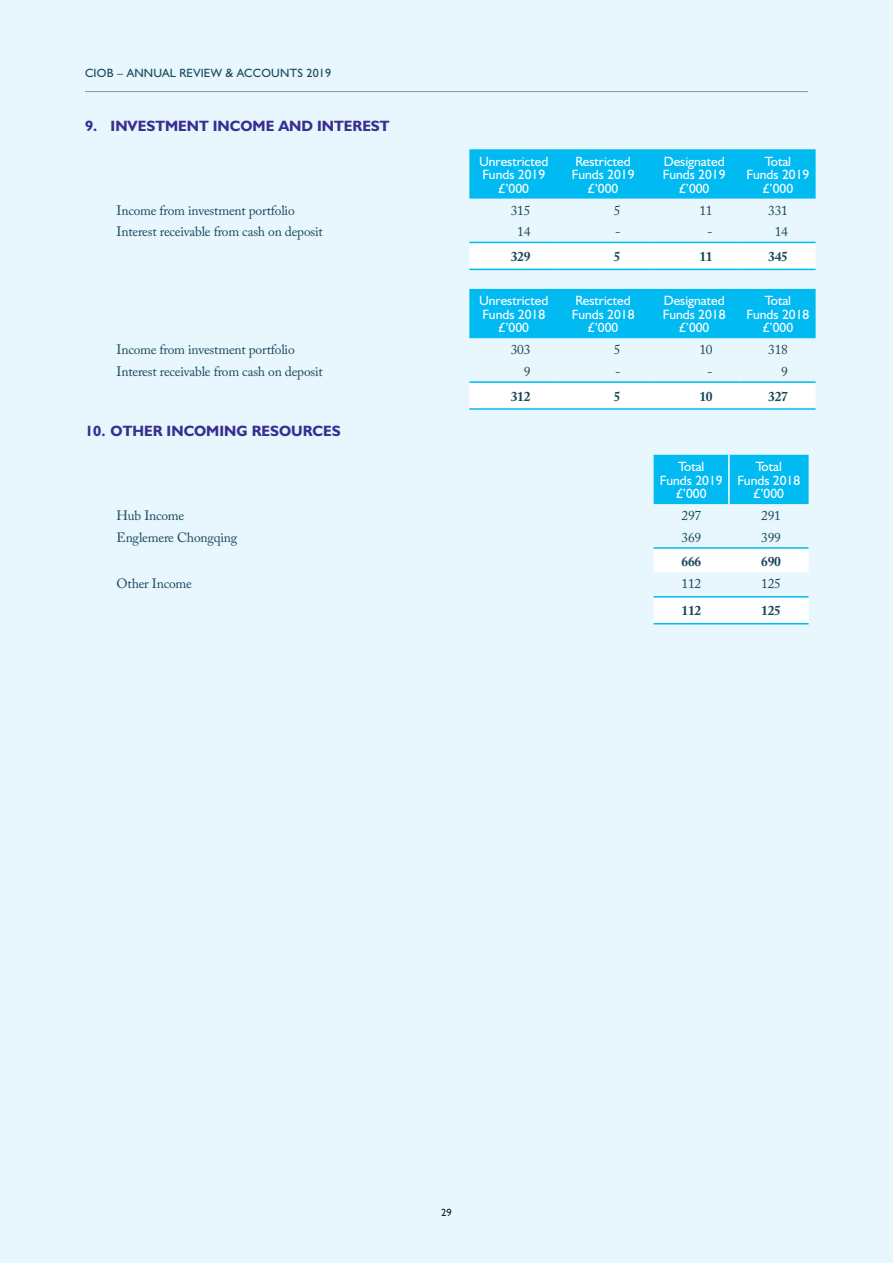
<style>
.page{position:relative;width:893px;height:1263px;background:#e8f6fd}
.page>*{position:absolute;margin:0;border:0;box-sizing:border-box;transform-origin:0 0}
.t1{font:700 15px "Humanist 521 BT";color:#372f92}
.Table_heading{font:13.5px "Humanist 521 BT";color:#fff}
.Body_copy{font:13.5px "Adobe Caslon Pro";letter-spacing:-.015em;color:#174859}
.Body_copy-2{font:700 13.5px "Adobe Caslon Pro";letter-spacing:-.015em;color:#174859}
.t2{font:12px "Humanist 521 BT";letter-spacing:.02em;color:#174859}
.t3{font:10.5px "Humanist 521 BT";color:#231f20}
</style>
<div class="page">
<div style="left:469px;top:149px;width:347px;height:50px;background:#00baf1"></div>
<svg style="left:469px;top:243px;width:347px;height:26px;background:#f9fdfe"></svg>
<hr style="left:469px;top:242px;width:89px;height:1px;background:#00baf1">
<hr style="left:469px;top:269px;width:89px;height:1px;background:#00baf1">
<hr style="left:558px;top:242px;width:90px;height:1px;background:#00baf1">
<hr style="left:648px;top:242px;width:92px;height:1px;background:#00baf1">
<hr style="left:740px;top:242px;width:76px;height:1px;background:#00baf1">
<hr style="left:558px;top:269px;width:90px;height:1px;background:#00baf1">
<hr style="left:648px;top:269px;width:92px;height:1px;background:#00baf1">
<hr style="left:740px;top:269px;width:76px;height:1px;background:#00baf1">
<div style="left:469px;top:289px;width:347px;height:49px;background:#00baf1"></div>
<div style="left:469px;top:383px;width:347px;height:25px;background:#fff"></div>
<hr style="left:469px;top:381px;width:89px;height:2px;background:#00baf1">
<hr style="left:469px;top:408px;width:89px;height:2px;background:#00baf1">
<hr style="left:558px;top:381px;width:90px;height:2px;background:#00baf1">
<hr style="left:648px;top:381px;width:92px;height:2px;background:#00baf1">
<hr style="left:740px;top:381px;width:76px;height:2px;background:#00baf1">
<hr style="left:558px;top:408px;width:90px;height:2px;background:#00baf1">
<hr style="left:648px;top:408px;width:92px;height:2px;background:#00baf1">
<hr style="left:740px;top:408px;width:76px;height:2px;background:#00baf1">
<div style="left:654px;top:455px;width:155px;height:49px;background:#00baf1"></div>
<svg style="left:654px;top:549px;width:155px;height:74px"></svg>
<hr style="left:728px;top:455px;width:2px;height:49px;background:#fff">
<hr style="left:654px;top:547px;width:75px;height:2px;background:#00baf1">
<hr style="left:729px;top:547px;width:80px;height:2px;background:#00baf1">
<hr style="left:654px;top:596px;width:75px;height:1px;background:#00baf1">
<hr style="left:729px;top:596px;width:80px;height:1px;background:#00baf1">
<hr style="left:654px;top:623px;width:75px;height:1px;background:#00baf1">
<hr style="left:729px;top:623px;width:80px;height:1px;background:#00baf1">
<hr style="left:85px;top:91px;width:723px;height:1px;background:#7b99a9">
<p class="t2" style="left:85px;top:66px;width:248px">CIOB – ANNUAL REVIEW &amp; ACCOUNTS 2019</p>
<p class="t1" style="left:85px;top:116px;width:306px">9. INVESTMENT INCOME AND INTEREST</p>
<p class="Table_heading" style="left:479px;top:153px;width:71px">Unrestricted</p>
<p class="Table_heading" style="left:482px;top:166px;width:64px">Funds 2019</p>
<p class="Table_heading" style="left:499px;top:180px;width:32px">£’000</p>
<p class="Table_heading" style="left:576px;top:153px;width:57px">Restricted</p>
<p class="Table_heading" style="left:572px;top:166px;width:64px">Funds 2019</p>
<p class="Table_heading" style="left:588px;top:180px;width:32px">£’000</p>
<p class="Table_heading" style="left:664px;top:153px;width:63px">Designated</p>
<p class="Table_heading" style="left:663px;top:166px;width:64px">Funds 2019</p>
<p class="Table_heading" style="left:679px;top:180px;width:32px">£’000</p>
<p class="Table_heading" style="left:765px;top:153px;width:28px">Total</p>
<p class="Table_heading" style="left:747px;top:166px;width:64px">Funds 2019</p>
<p class="Table_heading" style="left:763px;top:180px;width:32px">£’000</p>
<p class="Body_copy" style="left:117px;top:202px;width:180px">Income from investment portfolio</p>
<p class="Body_copy" style="left:511px;top:202px;width:21px">315</p>
<p class="Body_copy" style="left:614px;top:202px;width:8px">5</p>
<p class="Body_copy" style="left:699px;top:202px;width:15px">11</p>
<p class="Body_copy" style="left:768px;top:202px;width:21px">331</p>
<p class="Body_copy" style="left:117px;top:224px;width:208px">Interest receivable from cash on deposit</p>
<p class="Body_copy" style="left:517px;top:224px;width:15px">14</p>
<p class="Body_copy" style="left:615px;top:224px;width:7px">-</p>
<p class="Body_copy" style="left:707px;top:224px;width:7px">-</p>
<p class="Body_copy" style="left:775px;top:224px;width:15px">14</p>
<p class="Body_copy-2" style="left:511px;top:248px;width:21px">329</p>
<p class="Body_copy-2" style="left:614px;top:248px;width:8px">5</p>
<p class="Body_copy-2" style="left:699px;top:248px;width:15px">11</p>
<p class="Body_copy-2" style="left:768px;top:248px;width:21px">345</p>
<p class="Table_heading" style="left:479px;top:292px;width:71px">Unrestricted</p>
<p class="Table_heading" style="left:482px;top:306px;width:64px">Funds 2018</p>
<p class="Table_heading" style="left:499px;top:319px;width:32px">£’000</p>
<p class="Table_heading" style="left:576px;top:292px;width:57px">Restricted</p>
<p class="Table_heading" style="left:572px;top:306px;width:64px">Funds 2018</p>
<p class="Table_heading" style="left:588px;top:319px;width:32px">£’000</p>
<p class="Table_heading" style="left:664px;top:292px;width:63px">Designated</p>
<p class="Table_heading" style="left:663px;top:306px;width:64px">Funds 2018</p>
<p class="Table_heading" style="left:679px;top:319px;width:32px">£’000</p>
<p class="Table_heading" style="left:765px;top:292px;width:28px">Total</p>
<p class="Table_heading" style="left:747px;top:306px;width:64px">Funds 2018</p>
<p class="Table_heading" style="left:763px;top:319px;width:32px">£’000</p>
<p class="Body_copy" style="left:117px;top:342px;width:180px">Income from investment portfolio</p>
<p class="Body_copy" style="left:511px;top:342px;width:21px">303</p>
<p class="Body_copy" style="left:614px;top:342px;width:8px">5</p>
<p class="Body_copy" style="left:699px;top:342px;width:15px">10</p>
<p class="Body_copy" style="left:768px;top:342px;width:21px">318</p>
<p class="Body_copy" style="left:117px;top:363px;width:208px">Interest receivable from cash on deposit</p>
<p class="Body_copy" style="left:524px;top:363px;width:8px">9</p>
<p class="Body_copy" style="left:615px;top:363px;width:7px">-</p>
<p class="Body_copy" style="left:707px;top:363px;width:7px">-</p>
<p class="Body_copy" style="left:781px;top:363px;width:8px">9</p>
<p class="Body_copy-2" style="left:511px;top:388px;width:21px">312</p>
<p class="Body_copy-2" style="left:614px;top:388px;width:8px">5</p>
<p class="Body_copy-2" style="left:699px;top:388px;width:15px">10</p>
<p class="Body_copy-2" style="left:768px;top:388px;width:21px">327</p>
<p class="t1" style="left:85px;top:422px;width:257px">10. OTHER INCOMING RESOURCES</p>
<p class="Table_heading" style="left:678px;top:458px;width:28px">Total</p>
<p class="Table_heading" style="left:660px;top:472px;width:64px">Funds 2019</p>
<p class="Table_heading" style="left:676px;top:485px;width:32px">£’000</p>
<p class="Table_heading" style="left:756px;top:458px;width:28px">Total</p>
<p class="Table_heading" style="left:737px;top:472px;width:64px">Funds 2018</p>
<p class="Table_heading" style="left:753px;top:485px;width:32px">£’000</p>
<p class="Body_copy" style="left:117px;top:507px;width:69px">Hub Income</p>
<p class="Body_copy" style="left:681px;top:507px;width:21px">297</p>
<p class="Body_copy" style="left:761px;top:507px;width:21px">291</p>
<p class="Body_copy" style="left:117px;top:529px;width:122px">Englemere Chongqing</p>
<p class="Body_copy" style="left:681px;top:529px;width:21px">369</p>
<p class="Body_copy" style="left:761px;top:529px;width:21px">399</p>
<p class="Body_copy-2" style="left:681px;top:554px;width:21px">666</p>
<p class="Body_copy-2" style="left:761px;top:554px;width:21px">690</p>
<p class="Body_copy" style="left:117px;top:576px;width:77px">Other Income</p>
<p class="Body_copy" style="left:681px;top:576px;width:21px">112</p>
<p class="Body_copy" style="left:761px;top:576px;width:21px">125</p>
<p class="Body_copy-2" style="left:681px;top:603px;width:21px">112</p>
<p class="Body_copy-2" style="left:761px;top:603px;width:21px">125</p>
<p class="t3" style="left:441px;top:1206px;width:12px">29</p>
</div>
